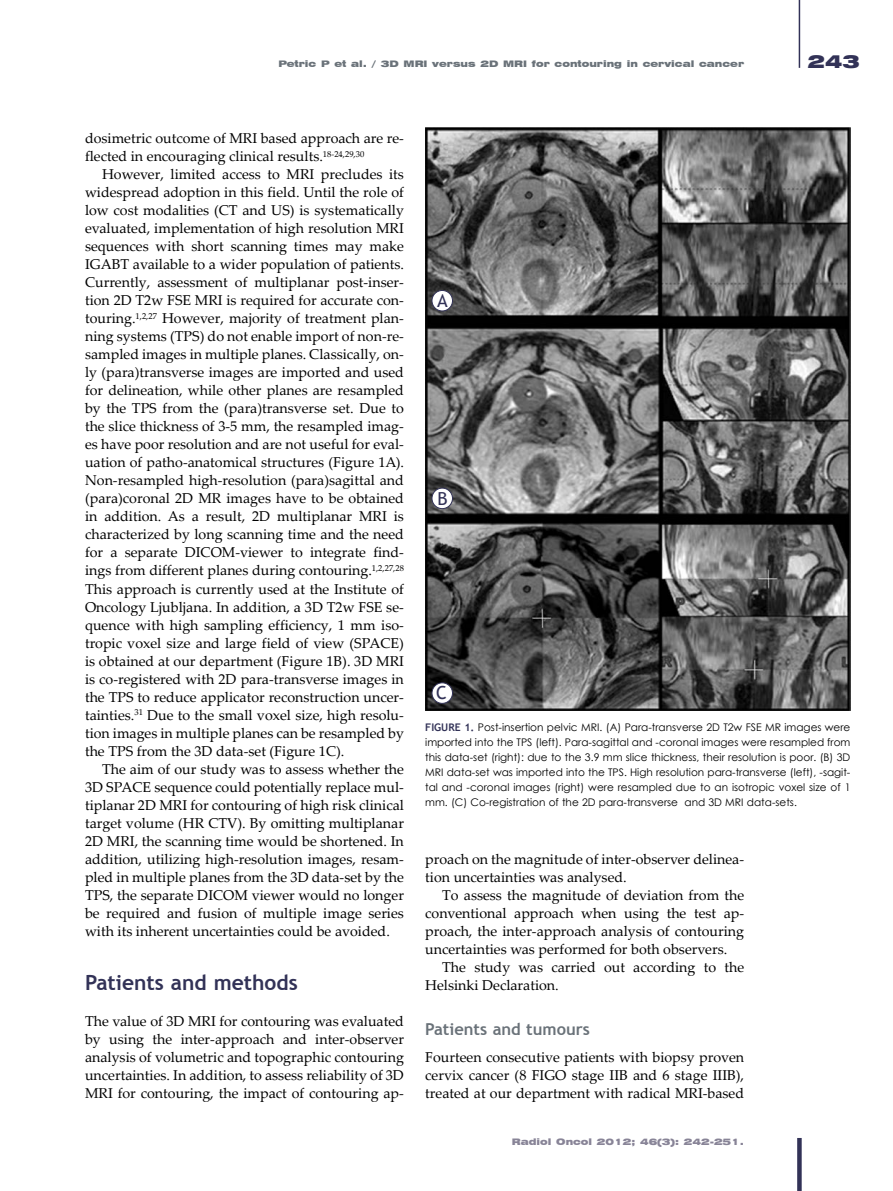
<style>
.page{position:relative;width:893px;height:1191px;background:#fff}
.page>*{position:absolute;margin:0;border:0;box-sizing:border-box;transform-origin:0 0}
.t1{font:700 21px "Trebuchet MS";color:#323257}
.t2{font:900 expanded 18px "Swiss 721 BT";color:#323257}
.t3{font:18px "Trebuchet MS";color:#323257}
.t4{font:700 16.5px "Trebuchet MS";color:#6a7279}
.t5{font:14.25px/18px "Palatino Linotype";color:#000;text-align:justify}
.t6{font:10.5px/15px "Century Gothic";color:#000;text-align:justify}
.t7{font:900 expanded 9px "Swiss 721 BT";color:#6a7279}
.t8{font:900 expanded 9px "Swiss 721 BT";color:#888497}
.s1{font-family:"Trebuchet MS";font-weight:700;color:#323257}
</style>
<div class="page">
<div style="left:797px;top:1138px;width:5px;height:53px;background:#323257"></div>
<hr style="left:799px;top:0;width:1px;height:68px;background:#323257">
<img style="left:425px;top:128px;width:425px;height:582px">
<div style="left:432px;top:290px;width:20px;height:21px;background:#fff;border-radius:50%"></div>
<div style="left:432px;top:290px;width:21px;height:21px;border:1px solid #323257;border-radius:50%"></div>
<div style="left:432px;top:488px;width:20px;height:20px;background:#fff;border-radius:50%"></div>
<div style="left:432px;top:488px;width:21px;height:21px;border:1px solid #323257;border-radius:50%"></div>
<div style="left:432px;top:683px;width:20px;height:20px;background:#fff;border-radius:50%"></div>
<div style="left:432px;top:682px;width:21px;height:21px;border:1px solid #323257;border-radius:50%"></div>
<p class="t7" style="left:278px;top:58px;width:467px">Petric P et al. / 3D MRI versus 2D MRI for contouring in cervical cancer</p>
<p class="t2" style="left:808px;top:50px;width:53px">243</p>
<p class="t5" style="left:85px;top:129px;width:320px">dosimetric outcome of MRI based approach are re&shy;flected in encouraging clinical results.<sup>18-24,29,30</sup></p>
<p class="t5" style="left:85px;top:165px;width:320px;text-indent:17px">However, limited access to MRI precludes its widespread adoption in this field. Until the role of low cost modalities (CT and US) is systematically evaluated, implementation of high resolution MRI sequences with short scanning times may make IGABT available to a wider population of patients.<br>Currently, assessment of multiplanar post-inser&shy;tion 2D T2w FSE MRI is required for accurate con&shy;touring.<sup>1,2,27</sup> However, majority of treatment plan&shy;ning systems (TPS) do not enable import of non-re&shy;sampled images in multiple planes. Classically, on&shy;ly (para)transverse images are imported and used for delineation, while other planes are resampled by the TPS from the (para)transverse set. Due to the slice thickness of 3-5 mm, the resampled imag&shy;es have poor resolution and are not useful for eval&shy;uation of patho-anatomical structures (Figure 1A).<br>Non-resampled high-resolution (para)sagittal and (para)coronal 2D MR images have to be obtained in addition. As a result, 2D multiplanar MRI is characterized by long scanning time and the need for a separate DICOM-viewer to integrate find&shy;ings from different planes during contouring.<sup>1,2,27,28<br></sup>This approach is currently used at the Institute of Oncology Ljubljana. In addition, a 3D T2w FSE se&shy;quence with high sampling efficiency, 1 mm iso&shy;tropic voxel size and large field of view (SPACE) is obtained at our department (Figure 1B). 3D MRI is co-registered with 2D para-transverse images in the TPS to reduce applicator reconstruction uncer&shy;tainties.<sup>31</sup> Due to the small voxel size, high resolu&shy;tion images in multiple planes can be resampled by the TPS from the 3D data-set (Figure 1C).</p>
<p class="t5" style="left:85px;top:759px;width:320px;text-indent:17px">The aim of our study was to assess whether the 3D SPACE sequence could potentially replace mul&shy;tiplanar 2D MRI for contouring of high risk clinical target volume (HR CTV). By omitting multiplanar 2D MRI, the scanning time would be shortened. In addition, utilizing high-resolution images, resam&shy;pled in multiple planes from the 3D data-set by the TPS, the separate DICOM viewer would no longer be required and fusion of multiple image series with its inherent uncertainties could be avoided.</p>
<h1 class="t1" style="left:85px;top:969px;width:214px">Patients and methods</h1>
<p class="t5" style="left:85px;top:1011px;width:320px">The value of 3D MRI for contouring was evaluated by using the inter-approach and inter-observer analysis of volumetric and topographic contouring uncertainties. In addition, to assess reliability of 3D MRI for contouring, the impact of contouring ap-</p>
<p class="t3" style="left:437px;top:290px;width:12px">A</p>
<p class="t3" style="left:438px;top:488px;width:12px">B</p>
<p class="t3" style="left:436px;top:682px;width:12px">C</p>
<p class="t6" style="left:425px;top:719px;width:427px"><span class="s1">Figure 1.</span> Post-insertion pelvic MRI. (A) Para-transverse 2D T2w FSE MR images were imported into the TPS (left). Para-sagittal and -coronal images were resampled from this data-set (right): due to the 3.9 mm slice thickness, their resolution is poor. (B) 3D MRI data-set was imported into the TPS. High resolution para-transverse (left), -sagit&shy;tal and -coronal images (right) were resampled due to an isotropic voxel size of 1 mm. (C) Co-registration of the 2D para-transverse and 3D MRI data-sets.</p>
<p class="t5" style="left:425px;top:849px;width:320px">proach on the magnitude of inter-observer delinea&shy;tion uncertainties was analysed.</p>
<p class="t5" style="left:425px;top:885px;width:320px;text-indent:17px">To assess the magnitude of deviation from the conventional approach when using the test ap&shy;proach, the inter-approach analysis of contouring uncertainties was performed for both observers.</p>
<p class="t5" style="left:425px;top:957px;width:320px;text-indent:17px">The study was carried out according to the<br>Helsinki Declaration.</p>
<p class="t4" style="left:425px;top:1018px;width:166px">Patients and tumours</p>
<p class="t5" style="left:425px;top:1047px;width:320px">Fourteen consecutive patients with biopsy proven cervix cancer (8 FIGO stage IIB and 6 stage IIIB), treated at our department with radical MRI-based</p>
<p class="t8" style="left:512px;top:1136px;width:234px">Radiol Oncol 2012; 46(3): 242-251.</p>
</div>
